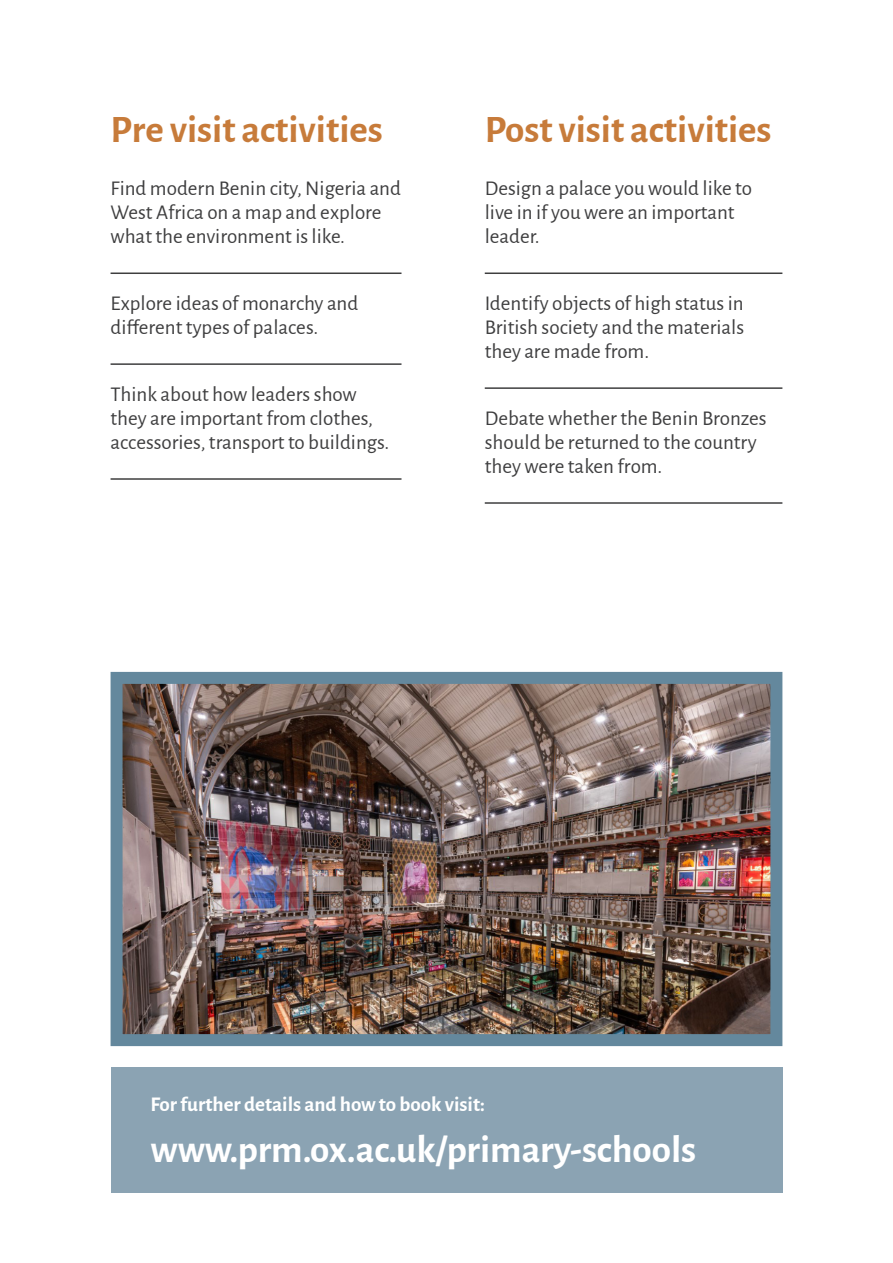
<style>
.page{position:relative;width:893px;height:1263px;background:#fff}
.page>*{position:absolute;margin:0;border:0;box-sizing:border-box;transform-origin:0 0}
.Subtitle{font:700 39px "Alegreya Sans";color:#c77b3a}
.Body_Text_14pt{font:700 39px "Alegreya Sans";color:#fff}
.Body_Text_12pt{font:21px/24px "Alegreya Sans";color:#3e3e3f}
.Body_Text_14pt-2{font:700 21px "Alegreya Sans";color:#fff}
</style>
<div class="page">
<div style="left:111px;top:1067px;width:671px;height:126px;background:#8ba3b3"></div>
<img style="left:124px;top:685px;width:645px;height:348px">
<div style="left:111px;top:672px;width:671px;height:374px;border:12px solid #64889d"></div>
<hr style="left:111px;top:272px;width:290px;height:2px;background:#3e3e3f">
<hr style="left:111px;top:363px;width:290px;height:2px;background:#3e3e3f">
<hr style="left:111px;top:478px;width:290px;height:2px;background:#3e3e3f">
<hr style="left:485px;top:272px;width:297px;height:2px;background:#3e3e3f">
<hr style="left:485px;top:387px;width:297px;height:2px;background:#3e3e3f">
<hr style="left:485px;top:502px;width:297px;height:2px;background:#3e3e3f">
<p class="Subtitle" style="left:111px;top:100px;width:274px">Pre visit activities</p>
<p class="Body_Text_12pt" style="left:111px;top:175px;width:292px">Find modern Benin city, Nigeria and<br>West Africa on a map and explore what the environment is like.</p>
<p class="Body_Text_12pt" style="left:111px;top:290px;width:249px">Explore ideas of monarchy and different types of palaces.</p>
<p class="Body_Text_12pt" style="left:111px;top:381px;width:280px">Think about how leaders show they are important from clothes, accessories, transport to buildings.</p>
<p class="Subtitle" style="left:485px;top:100px;width:288px">Post visit activities</p>
<p class="Body_Text_12pt" style="left:485px;top:175px;width:269px">Design a palace you would like to live in if you were an important leader.</p>
<p class="Body_Text_12pt" style="left:485px;top:290px;width:261px;text-align:justify">Identify objects of high status in British society and the materials they are made from.</p>
<p class="Body_Text_12pt" style="left:485px;top:405px;width:283px">Debate whether the Benin Bronzes should be returned to the country they were taken from.</p>
<p class="Body_Text_14pt-2" style="left:151px;top:1088px;width:336px">For further details and how to book visit:</p>
<p class="Body_Text_14pt" style="left:151px;top:1121px;width:547px">www.prm.ox.ac.uk/primary-schools</p>
</div>
